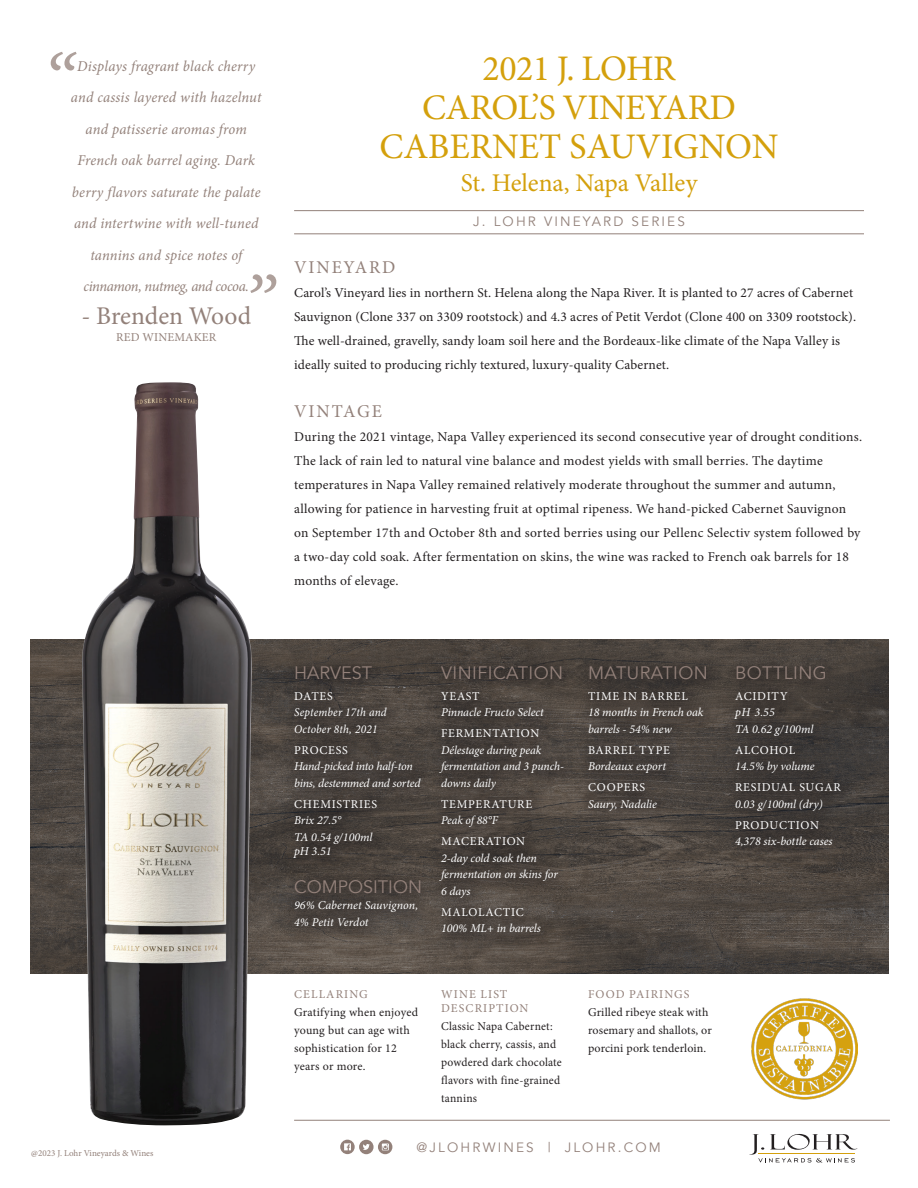
<style>
.page{position:relative;width:918px;height:1188px;background:#fff}
.page>*{position:absolute;margin:0;border:0;box-sizing:border-box;transform-origin:0 0}
.t1{font:36px/39px "Minion Pro";letter-spacing:-.015em;color:#d4a00c;text-align:center}
.t2{font:25.5px "Minion Pro";color:#d4a00c}
.t3{font:25.5px "Minion Pro";color:#93817a}
.t4{font:18px "Avenir";letter-spacing:.025em;color:#93817a}
.t5{font:18px "Avenir";color:#93817a}
.t6{font:18px "Minion Pro";letter-spacing:.1em;color:#93817a}
.t7{font:italic 15px/31.5px "Minion Pro";letter-spacing:.01em;color:#93817a;text-align:center}
.Vintage_Vineyard{font:13.5px/24px "Minion Pro";letter-spacing:.015em;color:#231f20}
.t8{font:13.5px "Avenir";letter-spacing:.16em;color:#93817a}
.t9{font:italic 12px/16.5px "Minion Pro";letter-spacing:-.005em;color:#fff}
.t10{font:12px/18px "Minion Pro";letter-spacing:.015em;color:#231f20}
.t11{font:12px/16.5px "Minion Pro";letter-spacing:.06em;color:#fff}
.t12{font:12px/18px "Minion Pro";letter-spacing:.015em;color:#231f20;scale:.96 1}
.t13{font:12px/14.4px "Minion Pro";letter-spacing:.09em;color:#93817a}
.t14{font:italic 12px/16.5px "Minion Pro";letter-spacing:.02em;color:#fff;scale:.95 1}
.t15{font:12px "Minion Pro";letter-spacing:.01em;color:#93817a}
.t16{font:9px "Minion Pro";color:#93817a}
.s1{font-style:normal}
.s2{font-style:italic}
</style>
<div class="page">
<img style="left:30px;top:639px;width:859px;height:335px">
<div style="left:282px;top:653px;width:575px;height:296px;background:#231f20;opacity:.57"></div>
<svg style="left:51px;top:52px;width:26px;height:19px"></svg>
<svg style="left:250px;top:274px;width:27px;height:19px"></svg>
<hr style="left:294px;top:1120px;width:596px;height:1px;background:#93817a">
<svg style="left:749px;top:1134px;width:108px;height:29px"></svg>
<hr style="left:758px;top:1153px;width:97px;height:1px;background:#d4a00c">
<svg style="left:340px;top:1140px;width:52px;height:14px"></svg>
<hr style="left:294px;top:210px;width:570px;height:1px;background:#93817a">
<hr style="left:294px;top:234px;width:570px;height:1px;background:#93817a">
<img style="left:752px;top:998px;width:105px;height:102px">
<img style="left:82px;top:382px;width:171px;height:743px">
<p class="t7" style="left:71px;top:50px;width:192px">Displays fragrant black cherry and cassis layered with hazelnut and patisserie aromas from<br>French oak barrel aging. Dark berry flavors saturate the palate and intertwine with well-tuned tannins and spice notes of cinnamon, nutmeg, and cocoa.</p>
<p class="t3" style="left:81px;top:299px;width:171px">- Brenden Wood</p>
<p class="t15" style="left:116px;top:329px;width:101px">RED WINEMAKER</p>
<p class="t16" style="left:31px;top:1147px;width:124px">@2023 J. Lohr Vineyards &amp; Wines</p>
<p class="t1" style="left:483px;top:49px;width:194px">2021 J. LOHR</p>
<p class="t1" style="left:379px;top:88px;width:401px">CAROL’S VINEYARD<br>CABERNET SAUVIGNON</p>
<p class="t2" style="left:461px;top:166px;width:238px">St. Helena, Napa Valley</p>
<p class="t8" style="left:473px;top:214px;width:213px">J. LOHR VINEYARD SERIES</p>
<p class="t6" style="left:294px;top:255px;width:103px">VINEYARD</p>
<p class="Vintage_Vineyard" style="left:294px;top:281px;width:563px">Carol’s Vineyard lies in northern St. Helena along the Napa River. It is planted to 27 acres of Cabernet Sauvignon (Clone 337 on 3309 rootstock) and 4.3 acres of Petit Verdot (Clone 400 on 3309 rootstock).<br>The well-drained, gravelly, sandy loam soil here and the Bordeaux-like climate of the Napa Valley is ideally suited to producing richly textured, luxury-quality Cabernet.</p>
<p class="t6" style="left:294px;top:399px;width:89px">VINTAGE</p>
<p class="Vintage_Vineyard" style="left:294px;top:425px;width:570px">During the 2021 vintage, Napa Valley experienced its second consecutive year of drought conditions.<br>The lack of rain led to natural vine balance and modest yields with small berries. The daytime temperatures in Napa Valley remained relatively moderate throughout the summer and autumn, allowing for patience in harvesting fruit at optimal ripeness. We hand-picked Cabernet Sauvignon on September 17th and October 8th and sorted berries using our Pellenc Selectiv system followed by a two-day cold soak. After fermentation on skins, the wine was racked to French oak barrels for 18 months of elevage.</p>
<p class="t5" style="left:294px;top:662px;width:80px">HARVEST</p>
<p class="t14" style="left:294px;top:688px;width:99px"><span class="s1">DATES<br></span>September 17th and<br>October 8th, 2021</p>
<p class="t11" style="left:294px;top:742px;width:55px">PROCESS</p>
<p class="t9" style="left:294px;top:758px;width:128px">Hand-picked into half-ton bins, destemmed and sorted</p>
<p class="t11" style="left:294px;top:796px;width:84px">CHEMISTRIES</p>
<p class="t9" style="left:294px;top:812px;width:80px">Brix 27.5°<br>TA 0.54 g/100ml</p>
<p class="t9" style="left:294px;top:843px;width:39px">pH 3.51</p>
<p class="t5" style="left:294px;top:876px;width:129px">COMPOSITION</p>
<p class="t9" style="left:294px;top:897px;width:126px">96% Cabernet Sauvignon,<br>4% Petit Verdot</p>
<p class="t4" style="left:441px;top:662px;width:124px">VINIFICATION</p>
<p class="t11" style="left:441px;top:688px;width:40px">YEAST</p>
<p class="t9" style="left:441px;top:704px;width:104px">Pinnacle Fructo Select</p>
<p class="t11" style="left:441px;top:725px;width:100px">FERMENTATION</p>
<p class="t9" style="left:441px;top:742px;width:124px">Délestage during peak fermentation and 3 punch&shy;downs daily</p>
<p class="t11" style="left:441px;top:796px;width:93px">TEMPERATURE</p>
<p class="t9" style="left:441px;top:812px;width:58px">Peak of 88°F</p>
<p class="t11" style="left:441px;top:833px;width:86px">MACERATION</p>
<p class="t9" style="left:441px;top:850px;width:118px">2-day cold soak then fermentation on skins for<br>6 days</p>
<p class="t11" style="left:441px;top:904px;width:84px">MALOLACTIC</p>
<p class="t9" style="left:441px;top:920px;width:101px">100% ML+ in barrels</p>
<p class="t4" style="left:588px;top:662px;width:121px">MATURATION</p>
<p class="t9" style="left:588px;top:688px;width:117px"><span class="s1">TIME IN BARREL<br></span>18 months in French oak barrels - 54% new</p>
<p class="t11" style="left:588px;top:742px;width:83px">BARREL TYPE</p>
<p class="t9" style="left:588px;top:758px;width:80px">Bordeaux export</p>
<p class="t11" style="left:588px;top:779px;width:59px">COOPERS</p>
<p class="t9" style="left:588px;top:796px;width:70px">Saury, Nadalie</p>
<p class="t4" style="left:735px;top:662px;width:93px">BOTTLING</p>
<p class="t11" style="left:735px;top:688px;width:54px">ACIDITY <span class="s2">pH 3.55</span></p>
<p class="t9" style="left:735px;top:721px;width:80px">TA 0.62 g/100ml</p>
<p class="t11" style="left:735px;top:742px;width:62px">ALCOHOL</p>
<p class="t9" style="left:735px;top:758px;width:81px">14.5% by volume</p>
<p class="t11" style="left:735px;top:779px;width:107px">RESIDUAL SUGAR</p>
<p class="t9" style="left:735px;top:796px;width:89px">0.03 g/100ml (dry)</p>
<p class="t11" style="left:735px;top:817px;width:86px">PRODUCTION</p>
<p class="t9" style="left:735px;top:833px;width:99px">4,378 six-bottle cases</p>
<p class="t13" style="left:294px;top:987px;width:75px">CELLARING</p>
<p class="t10" style="left:294px;top:1003px;width:125px">Gratifying when enjoyed young but can age with sophistication for 12 years or more.</p>
<p class="t13" style="left:441px;top:987px;width:89px">WINE LIST<br>DESCRIPTION</p>
<p class="t12" style="left:441px;top:1018px;width:127px">Classic Napa Cabernet: black cherry, cassis, and powdered dark chocolate flavors with fine-grained tannins</p>
<p class="t13" style="left:588px;top:987px;width:103px">FOOD PAIRINGS</p>
<p class="t10" style="left:588px;top:1003px;width:125px">Grilled ribeye steak with rosemary and shallots, or porcini pork tenderloin.</p>
<p class="t8" style="left:417px;top:1139px;width:246px">@JLOHRWINES | JLOHR.COM</p>
</div>
